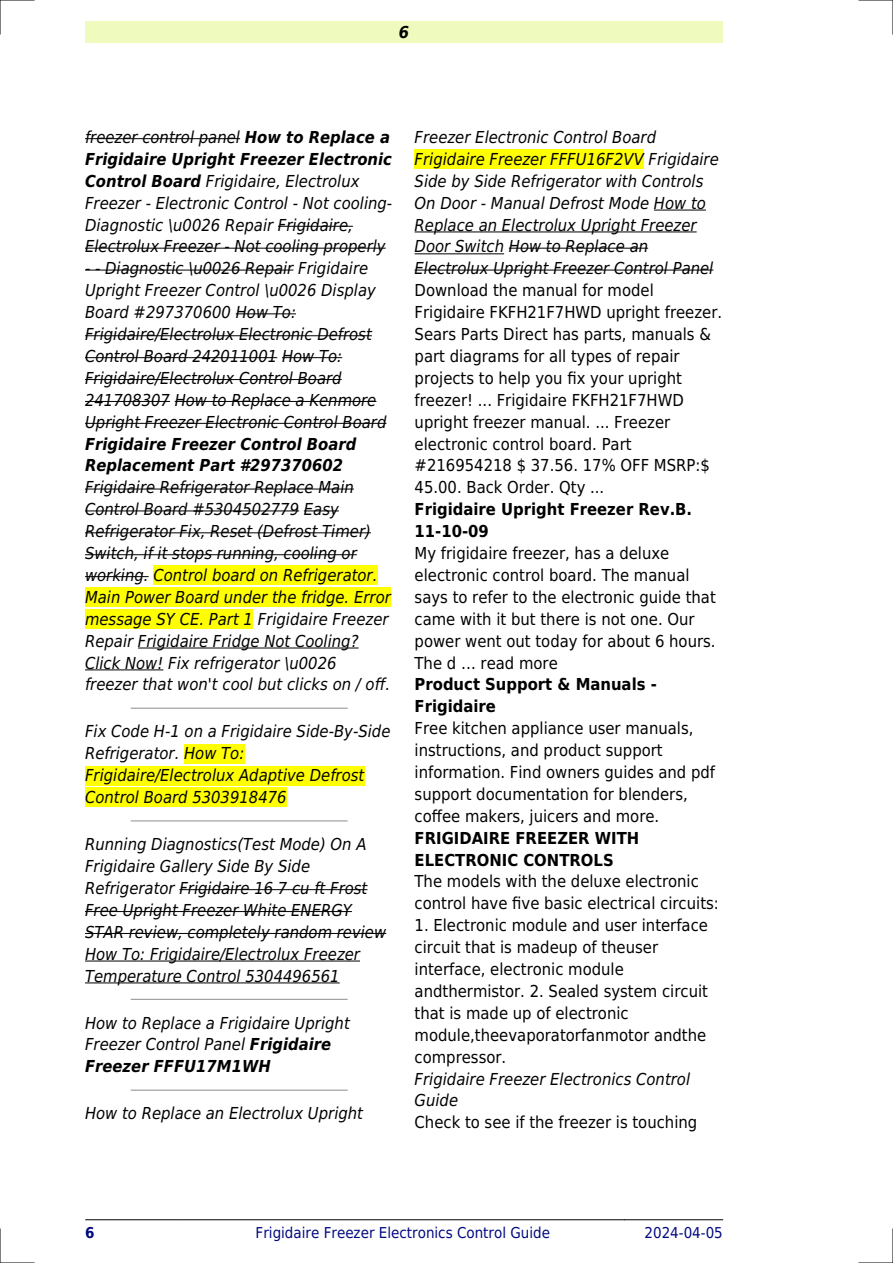
<style>
.page{position:relative;width:893px;height:1263px;background:#fff}
.page>*{position:absolute;margin:0;border:0;box-sizing:border-box;transform-origin:0 0}
.t1{font:italic 16.5px/21.9px "DejaVu Sans Condensed";color:#000}
.t2{font:16.5px/21.9px "DejaVu Sans Condensed";color:#000}
.t3{font:700 16.5px/21.9px "DejaVu Sans Condensed";color:#000}
.t4{font:italic 700 16.5px/21.9px "DejaVu Sans Condensed";color:#000}
.t5{font:15px "DejaVu Sans Condensed";color:#000880}
.t6{font:700 15px "DejaVu Sans Condensed";color:#000880}
.s1{font-weight:700}
</style>
<div class="page">
<div style="left:85px;top:21px;width:638px;height:22px;background:#effbbe"></div>
<hr style="left:85px;top:1219px;width:96px;height:1px;background:#000">
<hr style="left:181px;top:1219px;width:443px;height:1px;background:#000">
<hr style="left:625px;top:1219px;width:98px;height:1px;background:#000">
<hr style="left:85px;top:138px;width:155px;height:1px;background:#000">
<hr style="left:278px;top:226px;width:75px;height:1px;background:#000">
<hr style="left:85px;top:248px;width:301px;height:1px;background:#000">
<hr style="left:85px;top:270px;width:208px;height:1px;background:#000">
<hr style="left:236px;top:313px;width:60px;height:1px;background:#000">
<hr style="left:85px;top:335px;width:287px;height:1px;background:#000">
<hr style="left:85px;top:357px;width:192px;height:1px;background:#000">
<hr style="left:282px;top:357px;width:60px;height:1px;background:#000">
<hr style="left:85px;top:379px;width:257px;height:1px;background:#000">
<hr style="left:85px;top:401px;width:85px;height:1px;background:#000">
<hr style="left:175px;top:401px;width:201px;height:1px;background:#000">
<hr style="left:85px;top:423px;width:301px;height:1px;background:#000">
<hr style="left:85px;top:489px;width:269px;height:1px;background:#000">
<hr style="left:85px;top:510px;width:214px;height:1px;background:#000">
<hr style="left:304px;top:510px;width:35px;height:1px;background:#000">
<hr style="left:85px;top:532px;width:286px;height:1px;background:#000">
<hr style="left:85px;top:554px;width:272px;height:1px;background:#000">
<hr style="left:85px;top:576px;width:64px;height:1px;background:#000">
<div style="left:153px;top:566px;width:224px;height:19px;background:#ff0"></div>
<div style="left:85px;top:587px;width:306px;height:20px;background:#ff0"></div>
<div style="left:85px;top:609px;width:168px;height:20px;background:#ff0"></div>
<hr style="left:138px;top:648px;width:221px;height:1px;background:#000">
<hr style="left:85px;top:669px;width:78px;height:1px;background:#000">
<hr style="left:131px;top:708px;width:216px;height:1px;background:#999">
<div style="left:184px;top:744px;width:60px;height:19px;background:#ff0"></div>
<div style="left:85px;top:766px;width:279px;height:19px;background:#ff0"></div>
<div style="left:85px;top:788px;width:202px;height:19px;background:#ff0"></div>
<hr style="left:131px;top:820px;width:216px;height:1px;background:#999">
<hr style="left:179px;top:889px;width:188px;height:1px;background:#000">
<hr style="left:85px;top:911px;width:267px;height:1px;background:#000">
<hr style="left:85px;top:933px;width:301px;height:1px;background:#000">
<hr style="left:85px;top:961px;width:275px;height:1px;background:#000">
<hr style="left:85px;top:982px;width:255px;height:1px;background:#000">
<hr style="left:131px;top:999px;width:216px;height:1px;background:#999">
<hr style="left:131px;top:1089px;width:216px;height:2px;background:#999">
<div style="left:415px;top:150px;width:229px;height:19px;background:#ff0"></div>
<hr style="left:654px;top:210px;width:52px;height:1px;background:#000">
<hr style="left:415px;top:232px;width:282px;height:1px;background:#000">
<hr style="left:415px;top:253px;width:89px;height:1px;background:#000">
<hr style="left:509px;top:248px;width:139px;height:1px;background:#000">
<hr style="left:415px;top:270px;width:298px;height:1px;background:#000">
<hr style="left:0;top:0;width:34px;height:1px;background:#000">
<hr style="left:859px;top:0;width:34px;height:1px;background:#000">
<hr style="left:0;top:1262px;width:34px;height:1px;background:#000">
<hr style="left:859px;top:1262px;width:34px;height:1px;background:#000">
<hr style="left:0;top:0;width:1px;height:34px;background:#000">
<hr style="left:0;top:1229px;width:1px;height:34px;background:#000">
<hr style="left:892px;top:0;width:1px;height:34px;background:#000">
<hr style="left:892px;top:1229px;width:1px;height:34px;background:#000">
<p class="t4" style="left:399px;top:21px;width:12px">6</p>
<p class="t1" style="left:85px;top:126px;width:309px">freezer control panel <span class="s1">How to Replace a Frigidaire Upright Freezer Electronic Control Board</span> Frigidaire, Electrolux Freezer - Electronic Control - Not cooling-Diagnostic \u0026 Repair Frigidaire, Electrolux Freezer - Not cooling properly</p>
<p class="t1" style="left:85px;top:258px;width:303px">- - Diagnostic \u0026 Repair Frigidaire Upright Freezer Control \u0026 Display Board #297370600 How To:<br>Frigidaire/Electrolux Electronic Defrost Control Board 242011001 How To:<br>Frigidaire/Electrolux Control Board 241708307 How to Replace a Kenmore Upright Freezer Electronic Control Board</p>
<p class="t4" style="left:85px;top:433px;width:273px">Frigidaire Freezer Control Board<br>Replacement Part #297370602</p>
<p class="t1" style="left:85px;top:477px;width:307px">Frigidaire Refrigerator Replace Main Control Board #5304502779 Easy Refrigerator Fix, Reset (Defrost Timer)<br>Switch, if it stops running, cooling or working. Control board on Refrigerator.<br>Main Power Board under the fridge. Error message SY CE. Part 1 Frigidaire Freezer Repair Frigidaire Fridge Not Cooling?<br>Click Now! Fix refrigerator \u0026 freezer that won't cool but clicks on / off.</p>
<p class="t1" style="left:85px;top:721px;width:307px">Fix Code H-1 on a Frigidaire Side-By-Side Refrigerator. How To:<br>Frigidaire/Electrolux Adaptive Defrost Control Board 5303918476</p>
<p class="t1" style="left:85px;top:833px;width:303px">Running Diagnostics(Test Mode) On A Frigidaire Gallery Side By Side Refrigerator Frigidaire 16 7 cu ft Frost Free Upright Freezer White ENERGY STAR review, completely random review How To: Frigidaire/Electrolux Freezer Temperature Control 5304496561</p>
<p class="t1" style="left:85px;top:1012px;width:266px">How to Replace a Frigidaire Upright<br>Freezer Control Panel <span class="s1">Frigidaire<br>Freezer FFFU17M1WH</span></p>
<p class="t1" style="left:85px;top:1103px;width:280px">How to Replace an Electrolux Upright</p>
<p class="t1" style="left:415px;top:126px;width:306px">Freezer Electronic Control Board Frigidaire Freezer FFFU16F2VV Frigidaire Side by Side Refrigerator with Controls On Door - Manual Defrost Mode How to Replace an Electrolux Upright Freezer Door Switch How to Replace an Electrolux Upright Freezer Control Panel</p>
<p class="t2" style="left:415px;top:280px;width:309px">Download the manual for model Frigidaire FKFH21F7HWD upright freezer.<br>Sears Parts Direct has parts, manuals &amp; part diagrams for all types of repair projects to help you fix your upright freezer! ... Frigidaire FKFH21F7HWD upright freezer manual. ... Freezer electronic control board. Part #216954218 $ 37.56. 17% OFF MSRP:$ 45.00. Back Order. Qty ...</p>
<p class="t3" style="left:415px;top:498px;width:279px">Frigidaire Upright Freezer Rev.B.<br>11-10-09</p>
<p class="t2" style="left:415px;top:542px;width:303px">My frigidaire freezer, has a deluxe electronic control board. The manual says to refer to the electronic guide that came with it but there is not one. Our power went out today for about 6 hours.<br>The d</p>
<p class="t2" style="left:481px;top:652px;width:79px">read more</p>
<p class="t3" style="left:415px;top:674px;width:244px">Product Support &amp; Manuals -<br>Frigidaire</p>
<p class="t2" style="left:415px;top:717px;width:302px">Free kitchen appliance user manuals, instructions, and product support information. Find owners guides and pdf support documentation for blenders, coffee makers, juicers and more.</p>
<p class="t3" style="left:415px;top:827px;width:226px">FRIGIDAIRE FREEZER WITH<br>ELECTRONIC CONTROLS</p>
<p class="t2" style="left:415px;top:871px;width:306px">The models with the deluxe electronic control have five basic electrical circuits:</p>
<p class="t2" style="left:415px;top:914px;width:295px">1. Electronic module and user interface circuit that is madeup of theuser interface, electronic module andthermistor. 2. Sealed system circuit that is made up of electronic module,theevaporatorfanmotor andthe compressor.</p>
<p class="t1" style="left:415px;top:1068px;width:277px">Frigidaire Freezer Electronics Control<br>Guide</p>
<p class="t2" style="left:415px;top:1112px;width:284px">Check to see if the freezer is touching</p>
<p class="t6" style="left:85px;top:1224px;width:11px">6</p>
<p class="t5" style="left:256px;top:1224px;width:296px">Frigidaire Freezer Electronics Control Guide</p>
<p class="t5" style="left:644px;top:1224px;width:80px">2024-04-05</p>
</div>
